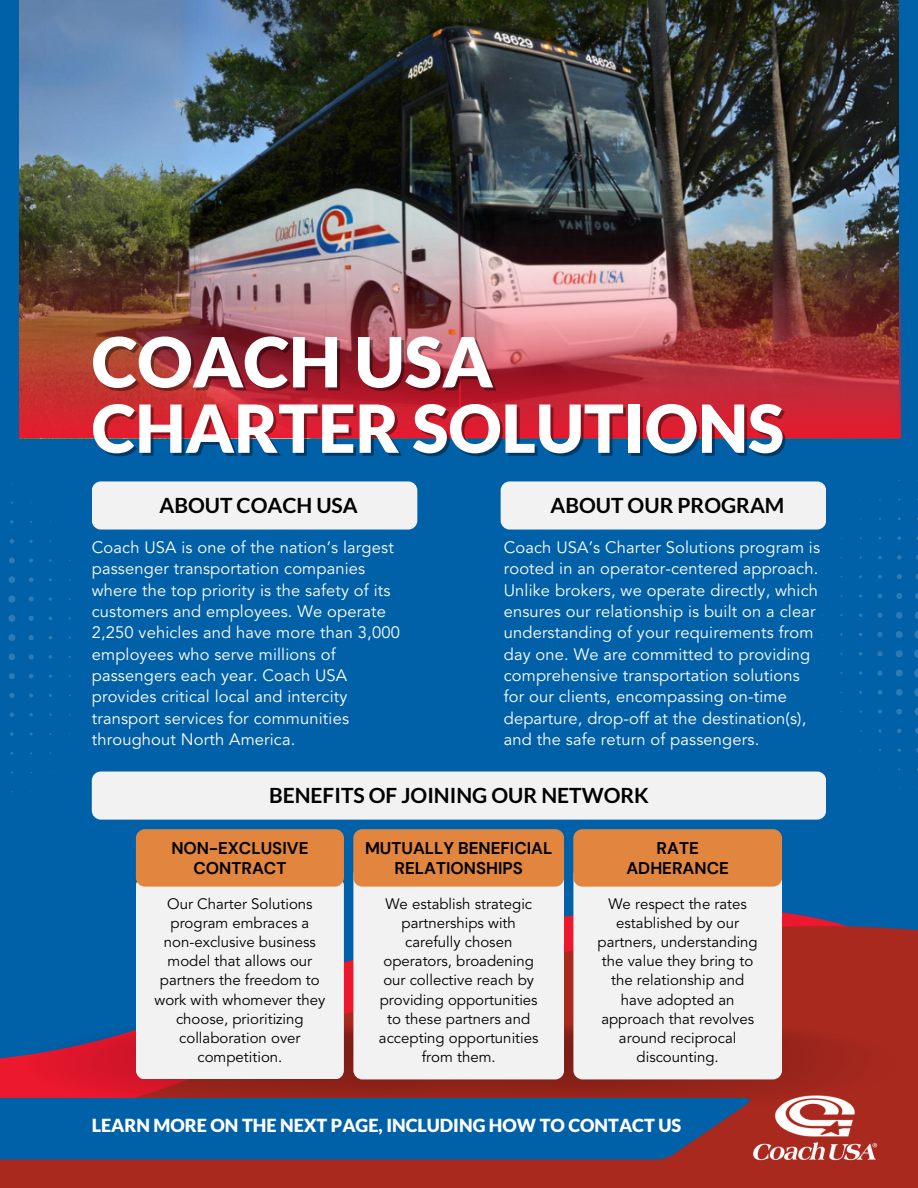
<style>
.page{position:relative;width:918px;height:1188px;background:#0060a8}
.page>*{position:absolute;margin:0;border:0;box-sizing:border-box;transform-origin:0 0}
.t1{font:900 69.15px "Lato";color:#fff}
.t2{font:900 66.3px "Lato";color:#fff}
.t3{font:700 21px "Lato";color:#000}
.t4{font:900 18px "Lato";color:#fff}
.t5{font:700 16.95px/20.2px "DM Sans";color:#000;text-align:center}
.t6{font:16.5px/21.3px "Avenir LT Pro";letter-spacing:.01em;color:#fff}
.t7{font:15px/19.2px "Avenir LT Pro";color:#000;text-align:center}
</style>
<div class="page">
<svg style="left:0;top:634px;width:918px;height:554px"></svg>
<img style="left:22px;top:1018px;width:202px;height:80px">
<img style="left:224px;top:1018px;width:200px;height:80px">
<img style="left:424px;top:1018px;width:479px;height:94px">
<img style="left:20px;top:0;width:878px;height:221px">
<img style="left:20px;top:221px;width:439px;height:217px">
<img style="left:459px;top:221px;width:442px;height:217px">
<div style="left:92px;top:481px;width:325px;height:49px;background:#f2f2f2;border-radius:9px"></div>
<div style="left:501px;top:481px;width:325px;height:49px;background:#f2f2f2;border-radius:9px"></div>
<svg style="left:10px;top:732px;width:4px;height:4px"></svg>
<svg style="left:29px;top:713px;width:4px;height:3px"></svg>
<svg style="left:10px;top:712px;width:4px;height:5px"></svg>
<svg style="left:29px;top:693px;width:4px;height:5px"></svg>
<svg style="left:9px;top:693px;width:6px;height:5px"></svg>
<svg style="left:49px;top:674px;width:3px;height:4px"></svg>
<svg style="left:29px;top:674px;width:5px;height:5px"></svg>
<svg style="left:9px;top:673px;width:6px;height:6px"></svg>
<svg style="left:49px;top:655px;width:3px;height:4px"></svg>
<svg style="left:29px;top:654px;width:5px;height:6px"></svg>
<svg style="left:9px;top:654px;width:6px;height:6px"></svg>
<svg style="left:29px;top:635px;width:5px;height:5px"></svg>
<div style="left:8px;top:634px;width:7px;height:7px;background:#2d7bb5;border-radius:50%"></div>
<svg style="left:29px;top:616px;width:5px;height:5px"></svg>
<div style="left:8px;top:615px;width:7px;height:7px;background:#2d7bb5;border-radius:50%"></div>
<svg style="left:29px;top:596px;width:5px;height:6px"></svg>
<div style="left:8px;top:596px;width:7px;height:7px;background:#2d7bb5;border-radius:50%"></div>
<svg style="left:29px;top:577px;width:5px;height:5px"></svg>
<div style="left:9px;top:576px;width:6px;height:7px;background:#2d7bb5;border-radius:50%"></div>
<svg style="left:29px;top:558px;width:4px;height:5px"></svg>
<svg style="left:9px;top:558px;width:6px;height:5px"></svg>
<svg style="left:10px;top:539px;width:4px;height:5px"></svg>
<svg style="left:10px;top:520px;width:4px;height:4px"></svg>
<svg style="left:897px;top:536px;width:4px;height:4px"></svg>
<svg style="left:878px;top:556px;width:4px;height:3px"></svg>
<svg style="left:897px;top:555px;width:4px;height:5px"></svg>
<svg style="left:878px;top:575px;width:4px;height:4px"></svg>
<svg style="left:897px;top:574px;width:5px;height:5px"></svg>
<svg style="left:878px;top:594px;width:4px;height:4px"></svg>
<svg style="left:896px;top:593px;width:6px;height:6px"></svg>
<svg style="left:915px;top:593px;width:3px;height:6px"></svg>
<svg style="left:859px;top:613px;width:4px;height:4px"></svg>
<svg style="left:877px;top:613px;width:6px;height:5px"></svg>
<div style="left:896px;top:612px;width:7px;height:7px;background:#2d7bb5;border-radius:50%"></div>
<svg style="left:915px;top:611px;width:3px;height:8px"></svg>
<svg style="left:877px;top:632px;width:6px;height:5px"></svg>
<div style="left:896px;top:631px;width:7px;height:7px;background:#2d7bb5;border-radius:50%"></div>
<svg style="left:914px;top:630px;width:4px;height:9px"></svg>
<svg style="left:859px;top:652px;width:4px;height:4px"></svg>
<svg style="left:877px;top:651px;width:6px;height:5px"></svg>
<div style="left:896px;top:650px;width:7px;height:7px;background:#2d7bb5;border-radius:50%"></div>
<svg style="left:914px;top:649px;width:4px;height:9px"></svg>
<svg style="left:859px;top:671px;width:3px;height:4px"></svg>
<svg style="left:877px;top:670px;width:6px;height:6px"></svg>
<div style="left:896px;top:670px;width:7px;height:7px;background:#2d7bb5;border-radius:50%"></div>
<svg style="left:914px;top:669px;width:4px;height:8px"></svg>
<svg style="left:878px;top:690px;width:4px;height:5px"></svg>
<div style="left:896px;top:689px;width:7px;height:7px;background:#2d7bb5;border-radius:50%"></div>
<svg style="left:914px;top:688px;width:4px;height:9px"></svg>
<svg style="left:878px;top:710px;width:4px;height:4px"></svg>
<svg style="left:896px;top:709px;width:6px;height:6px"></svg>
<svg style="left:915px;top:708px;width:3px;height:8px"></svg>
<svg style="left:878px;top:729px;width:4px;height:3px"></svg>
<svg style="left:897px;top:729px;width:5px;height:4px"></svg>
<svg style="left:915px;top:728px;width:3px;height:6px"></svg>
<svg style="left:898px;top:748px;width:3px;height:4px"></svg>
<svg style="left:0;top:1098px;width:748px;height:62px"></svg>
<img style="left:748px;top:1089px;width:134px;height:79px">
<div style="left:92px;top:772px;width:734px;height:48px;background:#f2f2f2;border-radius:9px"></div>
<div style="left:136px;top:876px;width:208px;height:203px;background:#f2f2f2;border-radius:9px"></div>
<div style="left:353px;top:866px;width:211px;height:213px;background:#f2f2f2;border-radius:9px"></div>
<div style="left:573px;top:866px;width:209px;height:213px;background:#f2f2f2;border-radius:9px"></div>
<div style="left:136px;top:829px;width:208px;height:58px;background:#e2853e;border-radius:9px"></div>
<div style="left:353px;top:829px;width:211px;height:58px;background:#e2853e;border-radius:9px"></div>
<div style="left:573px;top:829px;width:209px;height:58px;background:#e2853e;border-radius:9px"></div>
<p class="t1" style="left:92px;top:319px;width:403px">COACH USA</p>
<p class="t2" style="left:92px;top:387px;width:694px">CHARTER SOLUTIONS</p>
<p class="t3" style="left:159px;top:492px;width:200px">ABOUT COACH USA</p>
<p class="t3" style="left:550px;top:492px;width:236px">ABOUT OUR PROGRAM</p>
<p class="t6" style="left:92px;top:538px;width:310px">Coach USA is one of the nation’s largest passenger transportation companies where the top priority is the safety of its customers and employees. We operate 2,250 vehicles and have more than 3,000 employees who serve millions of passengers each year. Coach USA provides critical local and intercity transport services for communities throughout North America.</p>
<p class="t6" style="left:504px;top:538px;width:318px">Coach USA’s Charter Solutions program is rooted in an operator-centered approach.<br>Unlike brokers, we operate directly, which ensures our relationship is built on a clear understanding of your requirements from day one. We are committed to providing comprehensive transportation solutions for our clients, encompassing on-time departure, drop-off at the destination(s), and the safe return of passengers.</p>
<p class="t3" style="left:269px;top:782px;width:381px">BENEFITS OF JOINING OUR NETWORK</p>
<p class="t5" style="left:171px;top:838px;width:139px">NON-EXCLUSIVE</p>
<p class="t5" style="left:193px;top:858px;width:94px">CONTRACT</p>
<p class="t5" style="left:365px;top:838px;width:189px">MUTUALLY BENEFICIAL<br>RELATIONSHIPS</p>
<p class="t5" style="left:657px;top:838px;width:44px">RATE</p>
<p class="t5" style="left:626px;top:858px;width:104px">ADHERANCE</p>
<p class="t7" style="left:155px;top:895px;width:172px">Our Charter Solutions program embraces a non-exclusive business model that allows our partners the freedom to work with whomever they choose, prioritizing collaboration over competition.</p>
<p class="t7" style="left:379px;top:895px;width:161px">We establish strategic partnerships with carefully chosen operators, broadening our collective reach by providing opportunities to these partners and accepting opportunities from them.</p>
<p class="t7" style="left:598px;top:895px;width:162px">We respect the rates established by our partners, understanding the value they bring to the relationship and have adopted an approach that revolves around reciprocal discounting.</p>
<p class="t4" style="left:92px;top:1114px;width:591px">LEARN MORE ON THE NEXT PAGE, INCLUDING HOW TO CONTACT US</p>
</div>
